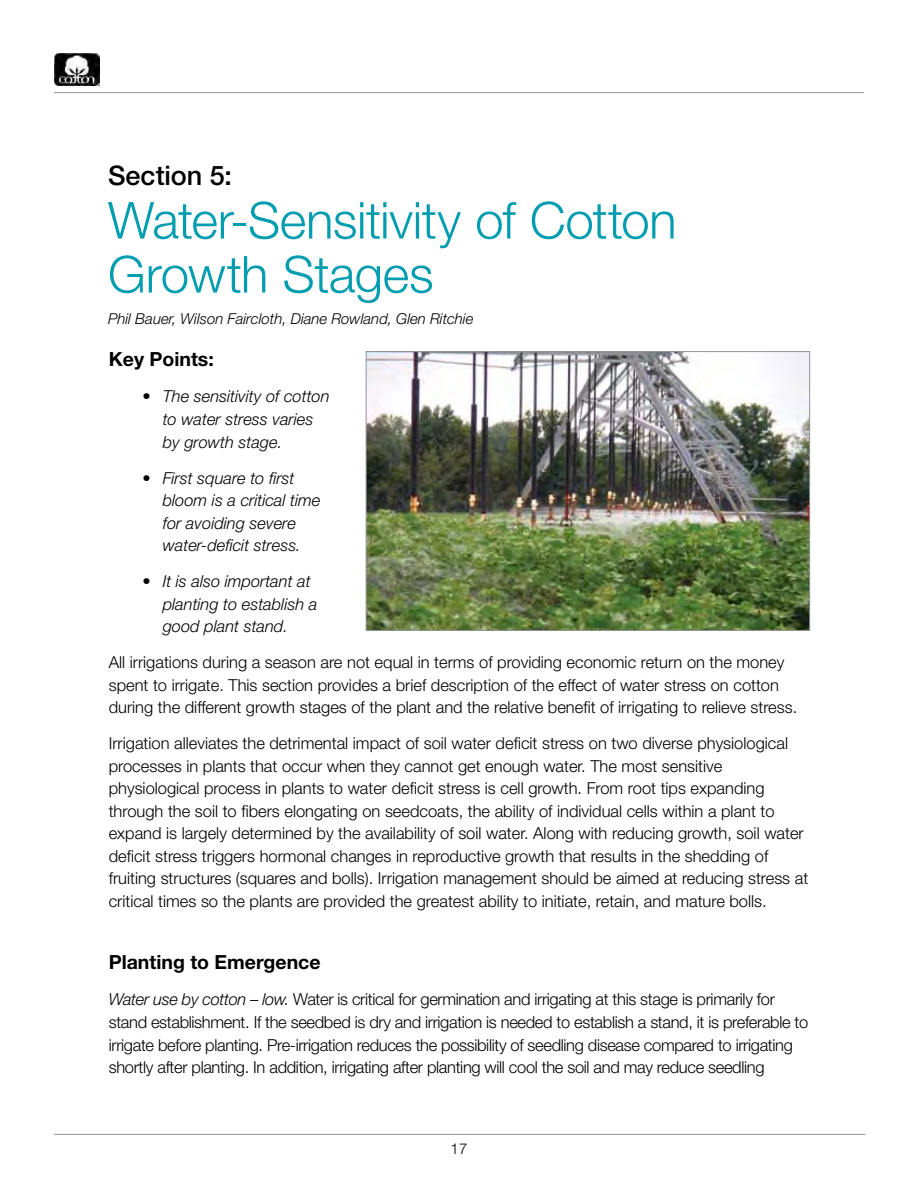
<style>
.page{position:relative;width:918px;height:1188px;background:#fff}
.page>*{position:absolute;margin:0;border:0;box-sizing:border-box;transform-origin:0 0}
.t1{font:300 51px/54px "Helvetica Neue";letter-spacing:-.01em;color:#009db1}
.t2{font:500 27px "Helvetica Neue";color:#000}
.t3{font:700 19.5px "Helvetica Neue";color:#000}
.t4{font:300 16.5px/22.5px "Helvetica Neue";color:#000}
.t5{font:300 16.5px/22.5px "Helvetica Neue";letter-spacing:-.02em;color:#000}
.t6{font:italic 300 16.5px/22.5px "Helvetica Neue";color:#000}
.t7{font:italic 300 15px "Helvetica Neue";color:#000}
.t8{font:300 15px "Helvetica Neue";color:#000}
.s1{font-style:italic}
</style>
<div class="page">
<img style="left:55px;top:54px;width:45px;height:32px">
<hr style="left:54px;top:92px;width:810px;height:1px;background:#939598">
<hr style="left:54px;top:1134px;width:812px;height:1px;background:#939598">
<img style="left:368px;top:353px;width:440px;height:276px">
<div style="left:366px;top:351px;width:444px;height:280px;border:1px solid #939598"></div>
<h2 class="t2" style="left:108px;top:159px;width:126px">Section 5:</h2>
<h1 class="t1" style="left:108px;top:192px;width:570px">Water-Sensitivity of Cotton<br>Growth Stages</h1>
<p class="t7" style="left:108px;top:310px;width:367px">Phil Bauer, Wilson Faircloth, Diane Rowland, Glen Ritchie</p>
<p class="t3" style="left:109px;top:347px;width:107px">Key Points:</p>
<p class="t6" style="left:163px;top:385px;width:168px;text-indent:-20px">• The sensitivity of cotton to water stress varies by growth stage.</p>
<p class="t6" style="left:163px;top:466px;width:159px;text-indent:-20px">• First square to first bloom is a critical time for avoiding severe water-deficit stress.</p>
<p class="t6" style="left:163px;top:570px;width:156px;text-indent:-20px">• It is also important at planting to establish a good plant stand.</p>
<p class="t4" style="left:109px;top:651px;width:690px">All irrigations during a season are not equal in terms of providing economic return on the money spent to irrigate. This section provides a brief description of the effect of water stress on cotton during the different growth stages of the plant and the relative benefit of irrigating to relieve stress.</p>
<p class="t4" style="left:109px;top:732px;width:701px">Irrigation alleviates the detrimental impact of soil water deficit stress on two diverse physiological processes in plants that occur when they cannot get enough water. The most sensitive physiological process in plants to water deficit stress is cell growth. From root tips expanding through the soil to fibers elongating on seedcoats, the ability of individual cells within a plant to expand is largely determined by the availability of soil water. Along with reducing growth, soil water deficit stress triggers hormonal changes in reproductive growth that results in the shedding of fruiting structures (squares and bolls). Irrigation management should be aimed at reducing stress at critical times so the plants are provided the greatest ability to initiate, retain, and mature bolls.</p>
<p class="t3" style="left:109px;top:950px;width:213px">Planting to Emergence</p>
<p class="t5" style="left:109px;top:988px;width:701px"><span class="s1">Water use by cotton – low.</span> Water is critical for germination and irrigating at this stage is primarily for stand establishment. If the seedbed is dry and irrigation is needed to establish a stand, it is preferable to irrigate before planting. Pre-irrigation reduces the possibility of seedling disease compared to irrigating shortly after planting. In addition, irrigating after planting will cool the soil and may reduce seedling</p>
<p class="t8" style="left:451px;top:1140px;width:18px">17</p>
</div>
